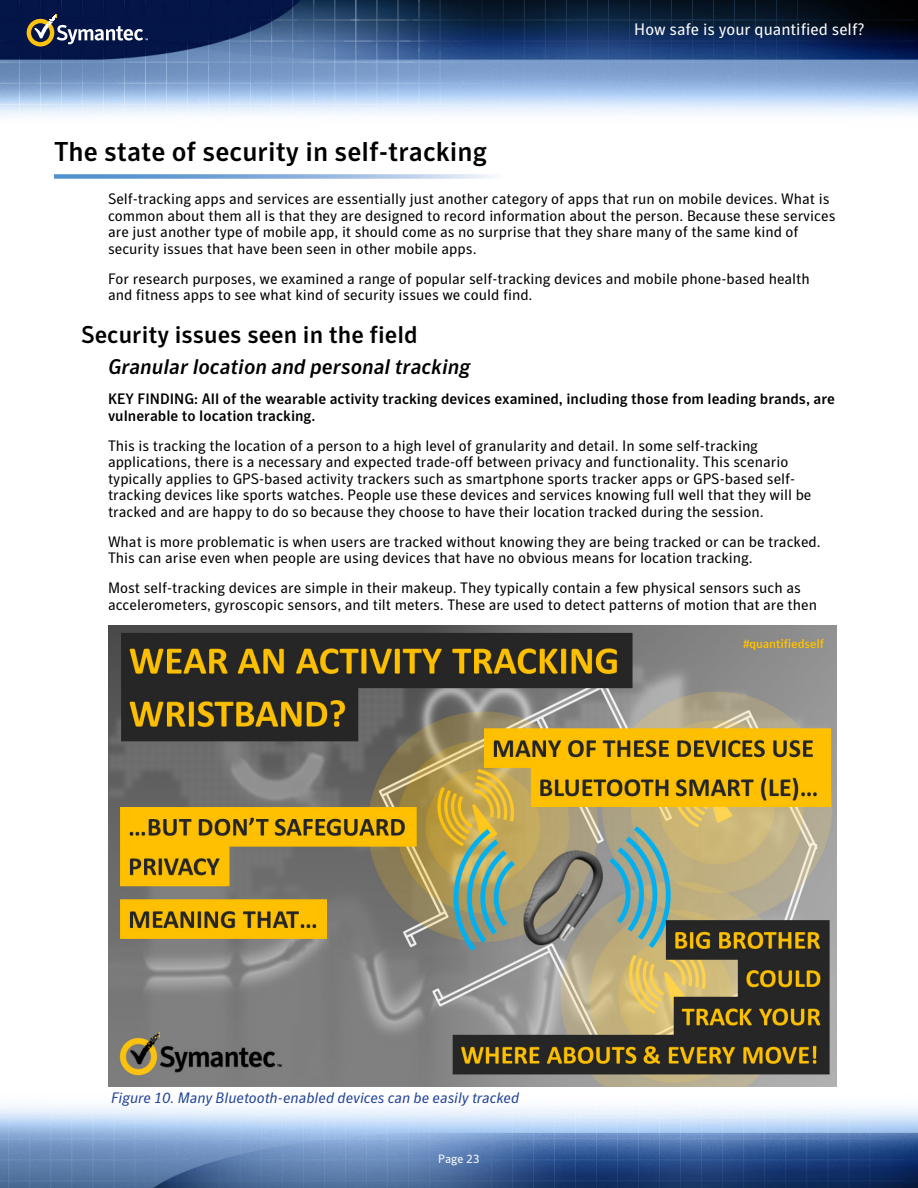
<style>
.page{position:relative;width:918px;height:1188px;background:#fff}
.page>*{position:absolute;margin:0;border:0;box-sizing:border-box;transform-origin:0 0}
.t1{font:500 27px "Symantec Sans";color:#000}
.t2{font:500 24px "Symantec Sans";color:#000}
.t3{font:italic 500 21px "Symantec Sans";color:#000}
.t4{font:16.5px "Symantec Sans";color:#fff}
.t5{font:15px/16.5px "Symantec Sans";color:#000}
.t6{font:500 15px/16.5px "Symantec Sans";color:#000}
.t7{font:italic 15px "Symantec Sans";letter-spacing:-.005em;color:#234596}
.t8{font:12px "Symantec Sans";color:#fff}
</style>
<div class="page">
<img style="left:0;top:0;width:918px;height:1188px">
<svg style="left:27px;top:15px;width:121px;height:32px;background:#434b62"></svg>
<svg style="left:54px;top:174px;width:783px;height:5px"></svg>
<img style="left:108px;top:625px;width:729px;height:461px">
<p class="t4" style="left:634px;top:19px;width:232px">How safe is your quantified self?</p>
<h1 class="t1" style="left:54px;top:135px;width:434px">The state of security in self-tracking</h1>
<p class="t5" style="left:108px;top:191px;width:729px">Self-tracking apps and services are essentially just another category of apps that run on mobile devices. What is common about them all is that they are designed to record information about the person. Because these services are just another type of mobile app, it should come as no surprise that they share many of the same kind of security issues that have been seen in other mobile apps.</p>
<p class="t5" style="left:108px;top:270px;width:703px">For research purposes, we examined a range of popular self-tracking devices and mobile phone-based health and fitness apps to see what kind of security issues we could find.</p>
<h2 class="t2" style="left:81px;top:320px;width:338px">Security issues seen in the field</h2>
<h3 class="t3" style="left:108px;top:355px;width:364px">Granular location and personal tracking</h3>
<p class="t6" style="left:108px;top:391px;width:729px">KEY FINDING: All of the wearable activity tracking devices examined, including those from leading brands, are vulnerable to location tracking.</p>
<p class="t5" style="left:108px;top:437px;width:705px">This is tracking the location of a person to a high level of granularity and detail. In some self-tracking applications, there is a necessary and expected trade-off between privacy and functionality. This scenario typically applies to GPS-based activity trackers such as smartphone sports tracker apps or GPS-based self&shy;tracking devices like sports watches. People use these devices and services knowing full well that they will be tracked and are happy to do so because they choose to have their location tracked during the session.</p>
<p class="t5" style="left:108px;top:533px;width:714px">What is more problematic is when users are tracked without knowing they are being tracked or can be tracked.<br>This can arise even when people are using devices that have no obvious means for location tracking.</p>
<p class="t5" style="left:108px;top:580px;width:711px">Most self-tracking devices are simple in their makeup. They typically contain a few physical sensors such as accelerometers, gyroscopic sensors, and tilt meters. These are used to detect patterns of motion that are then</p>
<p class="t7" style="left:111px;top:1089px;width:410px">Figure 10. Many Bluetooth-enabled devices can be easily tracked</p>
<p class="t8" style="left:438px;top:1152px;width:43px">Page 23</p>
</div>
